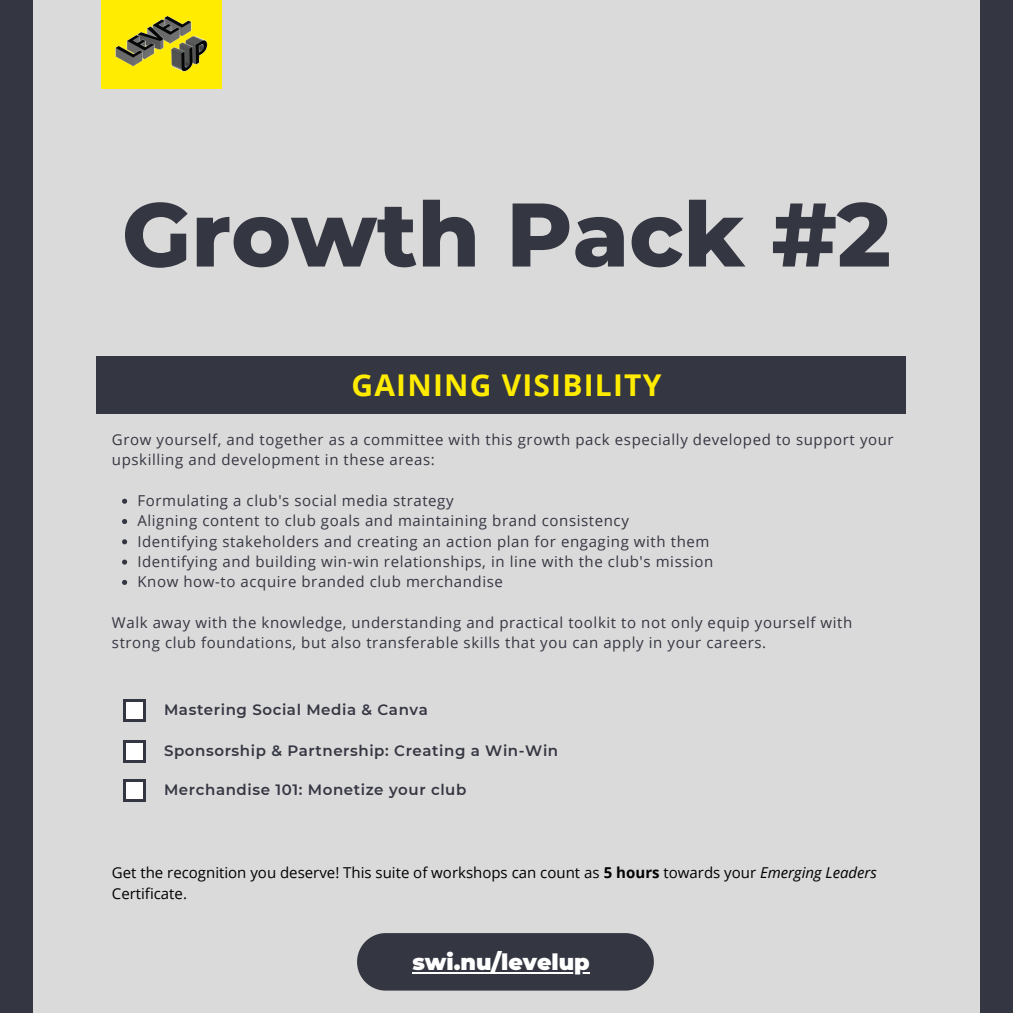
<style>
.page{position:relative;width:1013px;height:1013px;background:#fff}
.page>*{position:absolute;margin:0;border:0;box-sizing:border-box;transform-origin:0 0}
.t1{font:800 90px "Montserrat";color:#343642}
.t2{font:700 30px "Open Sans";letter-spacing:.04em;color:#ffec00}
.t3{font:900 22.12px "Montserrat";color:#fff}
.t4{font:15px/20.2px "Open Sans";letter-spacing:.04em;color:#343642}
.t5{font:15px/20.6px "Open Sans";color:#000}
.t6{font:600 15px "Montserrat";letter-spacing:.04em;color:#343642}
.s1{font-weight:700}
.s2{font-style:italic}
</style>
<div class="page">
<div style="left:0;top:0;width:1012px;height:1012px;background:#dbdada"></div>
<svg style="left:357px;top:933px;width:297px;height:57px;background:#3d3f4a"></svg>
<div style="left:0;top:0;width:33px;height:1012px;background:#343642"></div>
<div style="left:101px;top:0;width:120px;height:88px;background:#ffec00"></div>
<div style="left:123px;top:699px;width:23px;height:22px;background:#343642"></div>
<div style="left:980px;top:0;width:32px;height:1012px;background:#343642"></div>
<img style="left:115px;top:15px;width:93px;height:57px">
<hr style="left:412px;top:971px;width:177px;height:2px;background:#fff">
<svg style="left:122px;top:498px;width:5px;height:6px"></svg>
<svg style="left:122px;top:519px;width:5px;height:5px"></svg>
<svg style="left:122px;top:539px;width:5px;height:5px"></svg>
<svg style="left:122px;top:559px;width:5px;height:5px"></svg>
<svg style="left:122px;top:580px;width:5px;height:5px"></svg>
<div style="left:96px;top:356px;width:809px;height:57px;background:#343642"></div>
<div style="left:126px;top:702px;width:17px;height:17px;background:#fff"></div>
<div style="left:123px;top:740px;width:23px;height:22px;background:#343642"></div>
<div style="left:126px;top:743px;width:17px;height:17px;background:#fff"></div>
<div style="left:123px;top:779px;width:23px;height:23px;background:#343642"></div>
<div style="left:126px;top:782px;width:17px;height:17px;background:#fff"></div>
<p class="t1" style="left:122px;top:179px;width:770px">Growth Pack #2</p>
<p class="t2" style="left:351px;top:364px;width:311px">GAINING VISIBILITY</p>
<p class="t4" style="left:112px;top:429px;width:783px">Grow yourself, and together as a committee with this growth pack especially developed to support your upskilling and development in these areas:</p>
<p class="t4" style="left:137px;top:490px;width:318px">Formulating a club's social media strategy</p>
<p class="t4" style="left:137px;top:510px;width:493px">Aligning content to club goals and maintaining brand consistency</p>
<p class="t4" style="left:137px;top:530px;width:573px">Identifying stakeholders and creating an action plan for engaging with them</p>
<p class="t4" style="left:137px;top:551px;width:577px">Identifying and building win-win relationships, in line with the club's mission</p>
<p class="t4" style="left:137px;top:571px;width:367px">Know how-to acquire branded club merchandise</p>
<p class="t4" style="left:112px;top:611px;width:742px">Walk away with the knowledge, understanding and practical toolkit to not only equip yourself with strong club foundations, but also transferable skills that you can apply in your careers.</p>
<p class="t6" style="left:164px;top:700px;width:265px">Mastering Social Media &amp; Canva</p>
<p class="t6" style="left:164px;top:741px;width:395px">Sponsorship &amp; Partnership: Creating a Win-Win</p>
<p class="t6" style="left:164px;top:781px;width:304px">Merchandise 101: Monetize your club</p>
<p class="t5" style="left:112px;top:862px;width:766px">Get the recognition you deserve! This suite of workshops can count as <span class="s1">5 hours</span> towards your <span class="s2">Emerging Leaders<br></span>Certificate.</p>
<p class="t3" style="left:412px;top:948px;width:179px">swi.nu/levelup</p>
</div>
